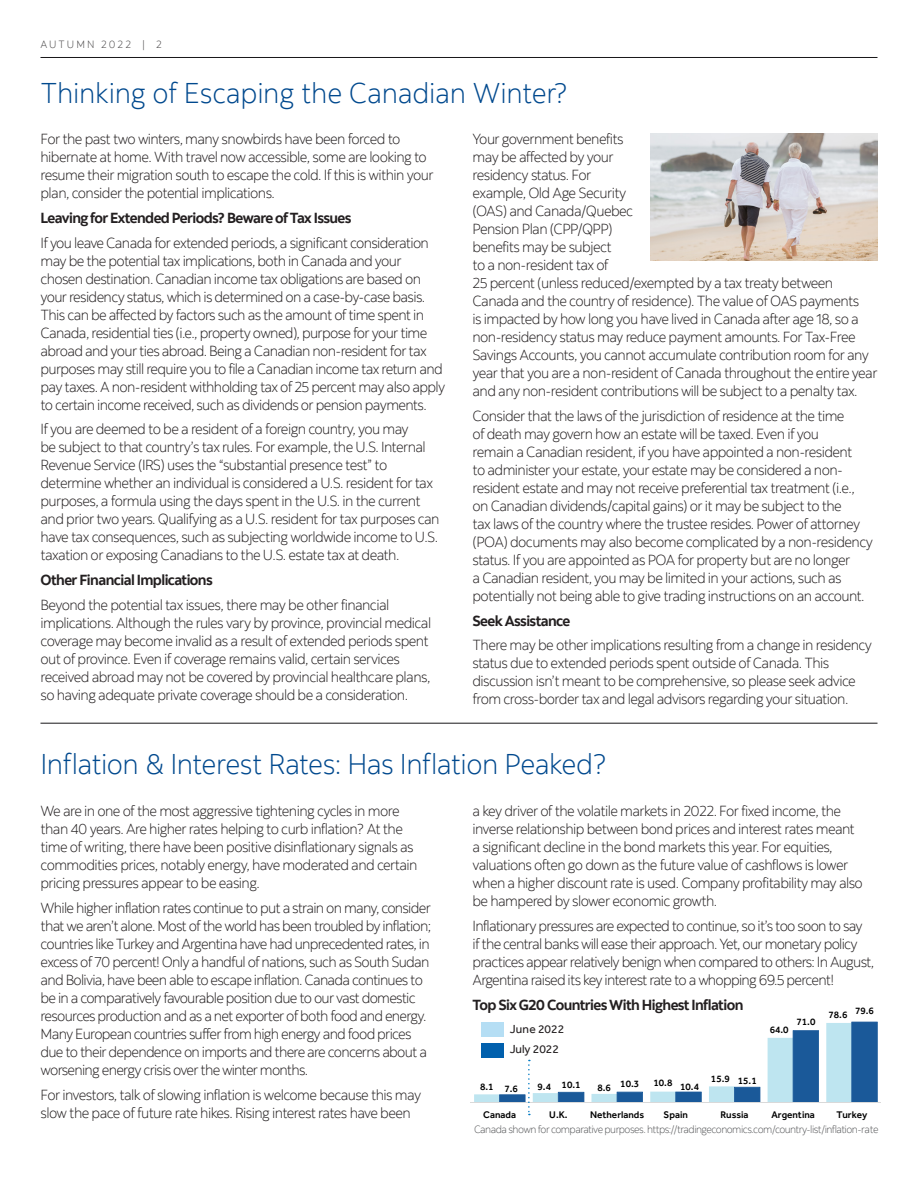
<style>
.page{position:relative;width:918px;height:1188px;background:#fff}
.page>*{position:absolute;margin:0;border:0;box-sizing:border-box;transform-origin:0 0}
.Headline{font:300 28.5px "Scotia";letter-spacing:-.015em;color:#01498e}
.Body{font:300 14.55px/18px "Scotia";letter-spacing:-.04em;color:#231f20}
.Body-2{font:700 14.55px "Scotia";letter-spacing:-.04em;color:#231f20}
.Body_Text_1{font:12px "Canaccord Effra";color:#231f20}
.t1{font:300 10.5px "Scotia";letter-spacing:-.05em;color:#57585a}
.t2{font:300 10.5px "Scotia";letter-spacing:.2em;color:#464445}
.t3{font:500 9.9px "Effra";color:#000}
</style>
<div class="page">
<hr style="left:40px;top:57px;width:838px;height:1px;background:#181719">
<hr style="left:40px;top:723px;width:838px;height:1px;background:#181719">
<img style="left:650px;top:133px;width:228px;height:128px">
<svg style="left:474px;top:1022px;width:404px;height:93px"></svg>
<p class="t2" style="left:40px;top:38px;width:123px">AUTUMN 2022 | 2</p>
<p class="Headline" style="left:40px;top:76px;width:529px">Thinking of Escaping the Canadian Winter?</p>
<p class="Body" style="left:40px;top:130px;width:395px">For the past two winters, many snowbirds have been forced to hibernate at home. With travel now accessible, some are looking to resume their migration south to escape the cold. If this is within your plan, consider the potential implications.</p>
<p class="Body-2" style="left:40px;top:209px;width:312px">Leaving for Extended Periods? Beware of Tax Issues</p>
<p class="Body" style="left:40px;top:233px;width:406px">If you leave Canada for extended periods, a significant consideration may be the potential tax implications, both in Canada and your chosen destination. Canadian income tax obligations are based on your residency status, which is determined on a case-by-case basis.<br>This can be affected by factors such as the amount of time spent in Canada, residential ties (i.e., property owned), purpose for your time abroad and your ties abroad. Being a Canadian non-resident for tax purposes may still require you to file a Canadian income tax return and pay taxes. A non-resident withholding tax of 25 percent may also apply to certain income received, such as dividends or pension payments.</p>
<p class="Body" style="left:40px;top:420px;width:401px">If you are deemed to be a resident of a foreign country, you may<br>be subject to that country’s tax rules. For example, the U.S. Internal Revenue Service (IRS) uses the “substantial presence test” to determine whether an individual is considered a U.S. resident for tax purposes, a formula using the days spent in the U.S. in the current and prior two years. Qualifying as a U.S. resident for tax purposes can have tax consequences, such as subjecting worldwide income to U.S. taxation or exposing Canadians to the U.S. estate tax at death.</p>
<p class="Body-2" style="left:40px;top:571px;width:174px">Other Financial Implications</p>
<p class="Body" style="left:40px;top:596px;width:392px">Beyond the potential tax issues, there may be other financial implications. Although the rules vary by province, provincial medical coverage may become invalid as a result of extended periods spent out of province. Even if coverage remains valid, certain services received abroad may not be covered by provincial healthcare plans, so having adequate private coverage should be a consideration.</p>
<p class="Body" style="left:472px;top:130px;width:407px">Your government benefits<br>may be affected by your<br>residency status. For<br>example, Old Age Security<br>(OAS) and Canada/Quebec<br>Pension Plan (CPP/QPP)<br>benefits may be subject<br>to a non-resident tax of<br>25 percent (unless reduced/exempted by a tax treaty between Canada and the country of residence). The value of OAS payments<br>is impacted by how long you have lived in Canada after age 18, so a non-residency status may reduce payment amounts. For Tax-Free Savings Accounts, you cannot accumulate contribution room for any year that you are a non-resident of Canada throughout the entire year and any non-resident contributions will be subject to a penalty tax.</p>
<p class="Body" style="left:472px;top:407px;width:402px">Consider that the laws of the jurisdiction of residence at the time<br>of death may govern how an estate will be taxed. Even if you<br>remain a Canadian resident, if you have appointed a non-resident<br>to administer your estate, your estate may be considered a non&shy;resident estate and may not receive preferential tax treatment (i.e., on Canadian dividends/capital gains) or it may be subject to the<br>tax laws of the country where the trustee resides. Power of attorney (POA) documents may also become complicated by a non-residency status. If you are appointed as POA for property but are no longer<br>a Canadian resident, you may be limited in your actions, such as potentially not being able to give trading instructions on an account.</p>
<p class="Body-2" style="left:472px;top:611px;width:99px">Seek Assistance</p>
<p class="Body" style="left:472px;top:636px;width:401px">There may be other implications resulting from a change in residency status due to extended periods spent outside of Canada. This discussion isn’t meant to be comprehensive, so please seek advice from cross-border tax and legal advisors regarding your situation.</p>
<p class="Headline" style="left:40px;top:747px;width:568px">Inflation &amp; Interest Rates: Has Inflation Peaked?</p>
<p class="Body" style="left:40px;top:802px;width:378px">We are in one of the most aggressive tightening cycles in more than 40 years. Are higher rates helping to curb inflation? At the time of writing, there have been positive disinflationary signals as commodities prices, notably energy, have moderated and certain pricing pressures appear to be easing.</p>
<p class="Body" style="left:40px;top:899px;width:392px">While higher inflation rates continue to put a strain on many, consider that we aren’t alone. Most of the world has been troubled by inflation; countries like Turkey and Argentina have had unprecedented rates, in excess of 70 percent! Only a handful of nations, such as South Sudan and Bolivia, have been able to escape inflation. Canada continues to be in a comparatively favourable position due to our vast domestic resources production and as a net exporter of both food and energy.<br>Many European countries suffer from high energy and food prices due to their dependence on imports and there are concerns about a worsening energy crisis over the winter months.</p>
<p class="Body" style="left:40px;top:1085px;width:382px">For investors, talk of slowing inflation is welcome because this may slow the pace of future rate hikes. Rising interest rates have been</p>
<p class="Body" style="left:472px;top:802px;width:392px">a key driver of the volatile markets in 2022. For fixed income, the inverse relationship between bond prices and interest rates meant a significant decline in the bond markets this year. For equities, valuations often go down as the future value of cashflows is lower when a higher discount rate is used. Company profitability may also be hampered by slower economic growth.</p>
<p class="Body" style="left:472px;top:917px;width:403px">Inflationary pressures are expected to continue, so it’s too soon to say<br>if the central banks will ease their approach. Yet, our monetary policy practices appear relatively benign when compared to others: In August, Argentina raised its key interest rate to a whopping 69.5 percent!</p>
<p class="Body-2" style="left:472px;top:995px;width:272px">Top Six G20 Countries With Highest Inflation</p>
<p class="Body_Text_1" style="left:510px;top:1022px;width:56px">June 2022</p>
<p class="Body_Text_1" style="left:510px;top:1042px;width:51px">July 2022</p>
<p class="t3" style="left:855px;top:1005px;width:21px">79.6</p>
<p class="t3" style="left:828px;top:1008px;width:21px">78.6</p>
<p class="t3" style="left:796px;top:1016px;width:21px">71.0</p>
<p class="t3" style="left:770px;top:1024px;width:21px">64.0</p>
<p class="t3" style="left:711px;top:1073px;width:21px">15.9</p>
<p class="t3" style="left:738px;top:1075px;width:21px">15.1</p>
<p class="t3" style="left:654px;top:1077px;width:21px">10.8</p>
<p class="t3" style="left:562px;top:1079px;width:21px">10.1</p>
<p class="t3" style="left:620px;top:1078px;width:21px">10.3</p>
<p class="t3" style="left:680px;top:1081px;width:21px">10.4</p>
<p class="t3" style="left:480px;top:1081px;width:15px">8.1</p>
<p class="t3" style="left:538px;top:1081px;width:15px">9.4</p>
<p class="t3" style="left:597px;top:1081px;width:15px">8.6</p>
<p class="t3" style="left:504px;top:1082px;width:15px">7.6</p>
<p class="t3" style="left:483px;top:1109px;width:34px">Canada</p>
<p class="t3" style="left:549px;top:1109px;width:20px">U.K.</p>
<p class="t3" style="left:590px;top:1109px;width:55px">Netherlands</p>
<p class="t3" style="left:664px;top:1109px;width:26px">Spain</p>
<p class="t3" style="left:720px;top:1109px;width:30px">Russia</p>
<p class="t3" style="left:772px;top:1109px;width:45px">Argentina</p>
<p class="t3" style="left:836px;top:1109px;width:33px">Turkey</p>
<p class="t1" style="left:474px;top:1123px;width:406px">Canada shown for comparative purposes. https://tradingeconomics.com/country-list/inflation-rate</p>
</div>
